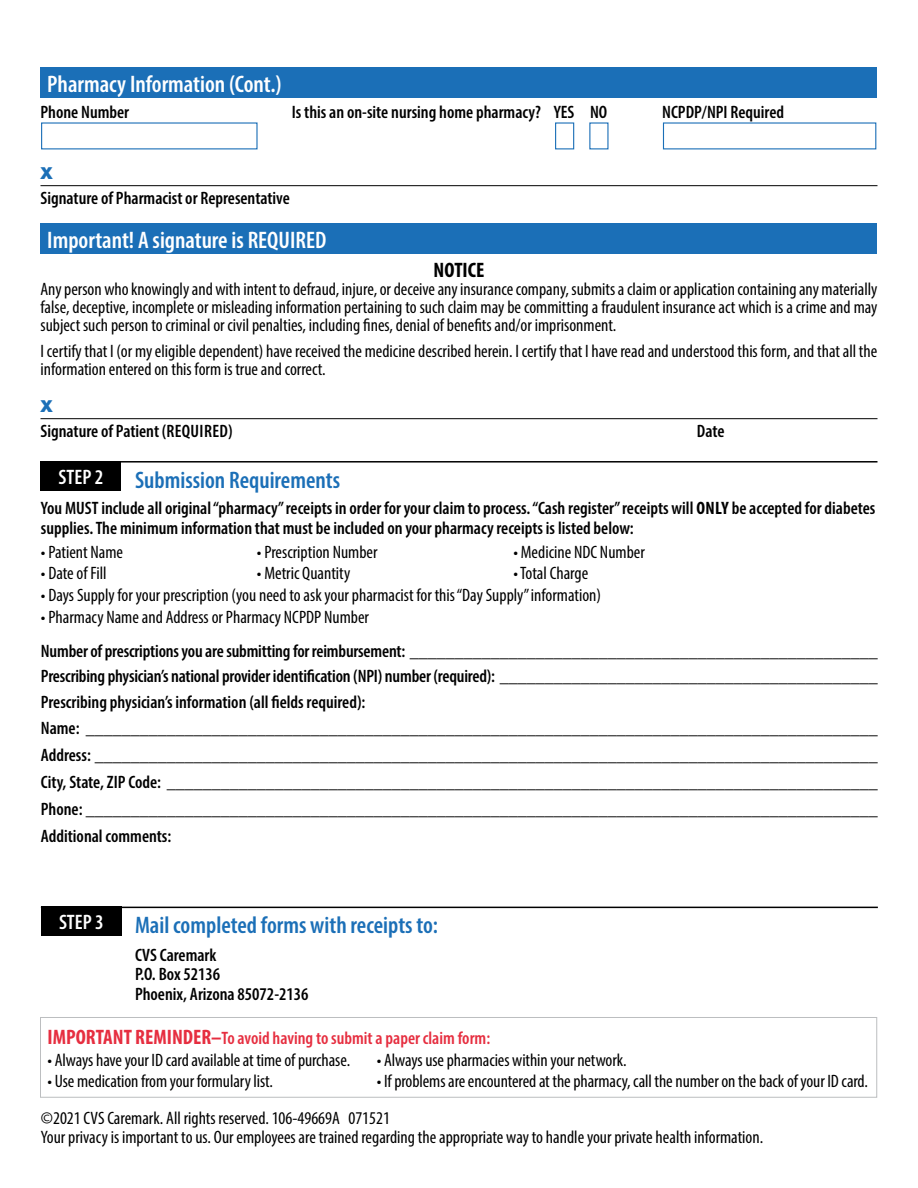
<style>
.page{position:relative;width:918px;height:1188px;background:#fff}
.page>*{position:absolute;margin:0;border:0;box-sizing:border-box;transform-origin:0 0}
.H2_-_subhead{font:600 condensed 24px "Myriad Pro";color:#fff}
.H2_-_section{font:600 condensed 24px "Myriad Pro";color:#1b6fb7}
.H2_-_STEP{font:600 condensed 21px "Myriad Pro";color:#fff}
.t1{font:700 condensed 21px "Myriad Pro";color:#000}
.t2{font:condensed 18px/18px "Myriad Pro";color:#000;text-align:justify}
.t3{font:600 condensed 18px/19.5px "Myriad Pro";color:#000}
.t4{font:600 condensed 18px "Myriad Pro";color:#e62e40}
.t5{font:900 16.5px "Helvetica Neue LT Std";color:#1b6fb7}
.s1{font-weight:700}
.s2{font-weight:700;font-size:21px}
</style>
<div class="page">
<div style="left:555px;top:122px;width:19px;height:27px;border:1px solid #1b6fb7"></div>
<div style="left:40px;top:68px;width:837px;height:30px;background:#1b6fb7"></div>
<hr style="left:40px;top:185px;width:838px;height:1px;background:#000">
<div style="left:40px;top:223px;width:838px;height:31px;background:#1b6fb7"></div>
<hr style="left:40px;top:418px;width:838px;height:1px;background:#000">
<hr style="left:40px;top:461px;width:838px;height:2px;background:#000">
<div style="left:40px;top:461px;width:82px;height:30px;background:#000"></div>
<hr style="left:41px;top:907px;width:837px;height:1px;background:#000">
<div style="left:41px;top:907px;width:81px;height:29px;background:#000"></div>
<div style="left:40px;top:1017px;width:837px;height:81px;border:1px solid #bcbec0"></div>
<h2 class="H2_-_subhead" style="left:47px;top:69px;width:236px">Pharmacy Information (Cont.)</h2>
<p class="t3" style="left:40px;top:102px;width:90px">Phone Number</p>
<p class="t3" style="left:292px;top:102px;width:251px">Is this an on-site nursing home pharmacy?</p>
<p class="t3" style="left:554px;top:102px;width:22px">YES</p>
<p class="t3" style="left:590px;top:102px;width:19px">NO</p>
<p class="t3" style="left:662px;top:102px;width:123px">NCPDP/NPI Required</p>
<p class="t5" style="left:40px;top:163px;width:14px">X</p>
<p class="t3" style="left:40px;top:188px;width:251px">Signature of Pharmacist or Representative</p>
<h2 class="H2_-_subhead" style="left:47px;top:225px;width:281px">Important! A signature is REQUIRED</h2>
<p class="t1" style="left:434px;top:257px;width:52px">NOTICE</p>
<p class="t2" style="left:40px;top:280px;width:839px">Any person who knowingly and with intent to defraud, injure, or deceive any insurance company, submits a claim or application containing any materially false, deceptive, incomplete or misleading information pertaining to such claim may be committing a fraudulent insurance act which is a crime and may subject such person to criminal or civil penalties, including fines, denial of benefits and/or imprisonment.</p>
<p class="t2" style="left:40px;top:342px;width:838px">I certify that I (or my eligible dependent) have received the medicine described herein. I certify that I have read and understood this form, and that all the information entered on this form is true and correct.</p>
<p class="t5" style="left:40px;top:396px;width:14px">X</p>
<p class="t3" style="left:40px;top:421px;width:194px">Signature of Patient (REQUIRED)</p>
<p class="t3" style="left:697px;top:421px;width:29px">Date</p>
<h2 class="H2_-_STEP" style="left:59px;top:464px;width:46px">STEP 2</h2>
<h2 class="H2_-_section" style="left:135px;top:465px;width:207px">Submission Requirements</h2>
<p class="t3" style="left:41px;top:498px;width:836px">You MUST include all original “pharmacy” receipts in order for your claim to process. “Cash register” receipts will <span class="s1">ONLY</span> be accepted for diabetes supplies. The minimum information that must be included on your pharmacy receipts is listed below:</p>
<p class="t2" style="left:41px;top:543px;width:84px">• Patient Name</p>
<p class="t2" style="left:257px;top:543px;width:122px">• Prescription Number</p>
<p class="t2" style="left:513px;top:543px;width:133px">• Medicine NDC Number</p>
<p class="t2" style="left:41px;top:564px;width:67px">• Date of Fill</p>
<p class="t2" style="left:257px;top:564px;width:95px">• Metric Quantity</p>
<p class="t2" style="left:513px;top:564px;width:76px">• Total Charge</p>
<p class="t2" style="left:41px;top:586px;width:562px">• Days Supply for your prescription (you need to ask your pharmacist for this “Day Supply” information)</p>
<p class="t2" style="left:41px;top:608px;width:330px">• Pharmacy Name and Address or Pharmacy NCPDP Number</p>
<p class="t3" style="left:41px;top:641px;width:838px">Number of prescriptions you are submitting for reimbursement: ____________________________________________________</p>
<p class="t3" style="left:41px;top:666px;width:839px">Prescribing physician’s national provider identification (NPI) number (required): __________________________________________</p>
<p class="t3" style="left:41px;top:692px;width:326px">Prescribing physician’s information (all fields required):</p>
<p class="t3" style="left:41px;top:718px;width:838px">Name: ________________________________________________________________________________________</p>
<p class="t3" style="left:41px;top:745px;width:838px">Address: _______________________________________________________________________________________</p>
<p class="t3" style="left:41px;top:772px;width:838px">City, State, ZIP Code: _______________________________________________________________________________</p>
<p class="t3" style="left:41px;top:799px;width:838px">Phone: ________________________________________________________________________________________</p>
<p class="t3" style="left:41px;top:826px;width:132px">Additional comments:</p>
<h2 class="H2_-_STEP" style="left:59px;top:909px;width:46px">STEP 3</h2>
<h2 class="H2_-_section" style="left:135px;top:910px;width:305px">Mail completed forms with receipts to:</h2>
<p class="t3" style="left:135px;top:945px;width:83px">CVS Caremark</p>
<p class="t3" style="left:135px;top:964px;width:87px">P.O. Box 52136</p>
<p class="t3" style="left:135px;top:984px;width:175px">Phoenix, Arizona 85072-2136</p>
<p class="t4" style="left:48px;top:1027px;width:444px"><span class="s2">IMPORTANT REMINDER–</span>To avoid having to submit a paper claim form:</p>
<p class="t2" style="left:48px;top:1051px;width:304px">• Always have your ID card available at time of purchase.</p>
<p class="t2" style="left:377px;top:1051px;width:251px">• Always use pharmacies within your network.</p>
<p class="t2" style="left:48px;top:1071px;width:227px">• Use medication from your formulary list.</p>
<p class="t2" style="left:377px;top:1071px;width:493px">• If problems are encountered at the pharmacy, call the number on the back of your ID card.</p>
<p class="t2" style="left:41px;top:1108px;width:351px">©2021 CVS Caremark. All rights reserved. 106-49669A 071521</p>
<p class="t2" style="left:41px;top:1128px;width:724px">Your privacy is important to us. Our employees are trained regarding the appropriate way to handle your private health information.</p>
</div>
